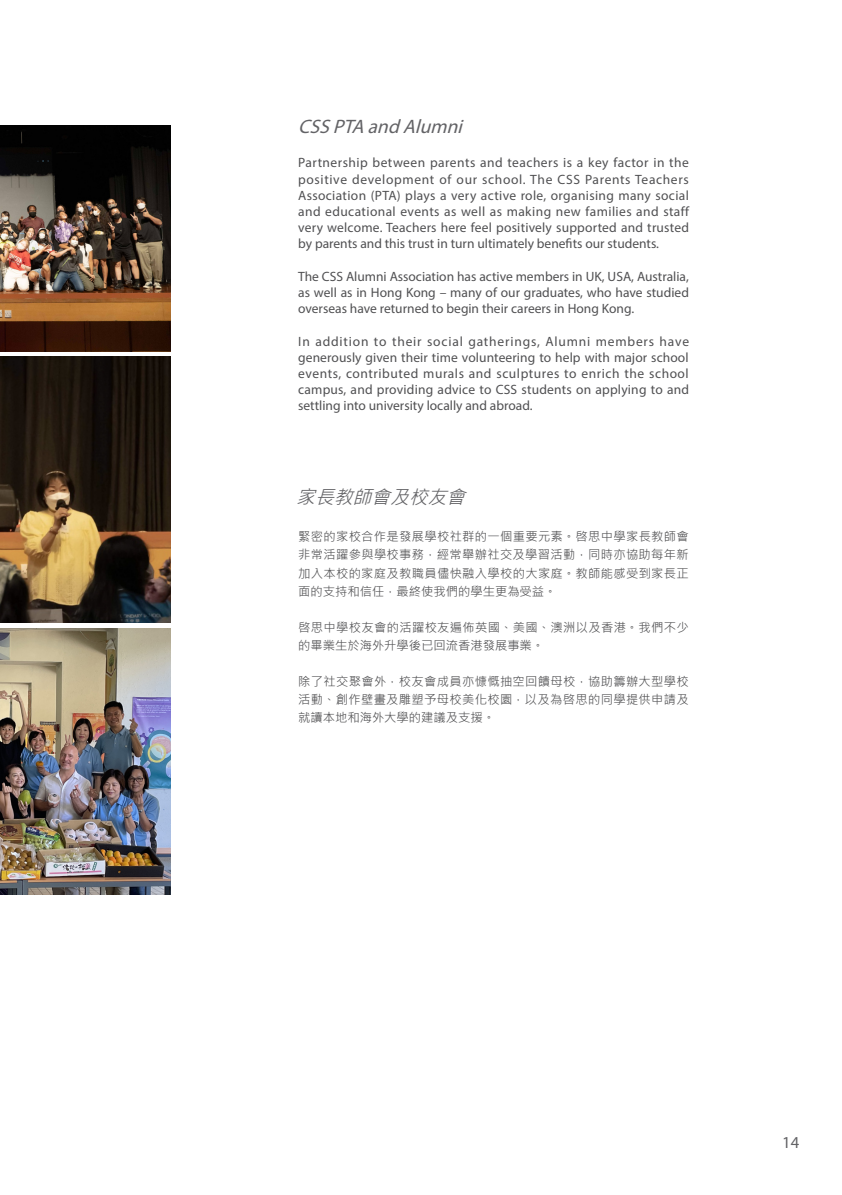
<style>
.page{position:relative;width:842px;height:1195px;background:#fff}
.page>*{position:absolute;margin:0;border:0;box-sizing:border-box;transform-origin:0 0}
.t1{font:italic 19.5px "Myriad Pro";color:#636366}
.t2{font:italic 18.75px "Microsoft Jheng Hei";color:#636366}
.t3{font:16.65px "Myriad Pro";color:#636366}
.t4{font:13.5px/16.2px "Myriad Pro";color:#505052;text-align:justify}
.t5{font:12.3px/18.1px "Microsoft Jheng Hei";letter-spacing:.025em;color:#505052;text-align:justify}
</style>
<div class="page">
<img style="left:0;top:357px;width:171px;height:265px">
<img style="left:0;top:126px;width:171px;height:225px">
<img style="left:0;top:629px;width:171px;height:265px">
<p class="t1" style="left:298px;top:114px;width:171px">CSSPTA andAlumni</p>
<p class="t4" style="left:298px;top:154px;width:392px">Partnership between parents and teachers is a key factor in the positive development of our school. The CSS Parents Teachers Association (PTA) plays a very active role, organising many social and educational events as well as making new families and staff very welcome. Teachers here feel positively supported and trusted by parents and this trust in turn ultimately benefits our students.</p>
<p class="t4" style="left:298px;top:268px;width:392px">The CSS Alumni Association has active members in UK, USA, Australia, as well as in Hong Kong – many of our graduates, who have studied overseas have returned to begin their careers in Hong Kong.</p>
<p class="t4" style="left:298px;top:333px;width:392px">In addition to their social gatherings, Alumni members have generously given their time volunteering to help with major school events, contributed murals and sculptures to enrich the school campus, and providing advice to CSS students on applying to and settling into university locally and abroad.</p>
<p class="t2" style="left:296px;top:485px;width:177px">家長教師會及校友會</p>
<p class="t5" style="left:298px;top:528px;width:392px">緊密的家校合作是發展學校社群的一個重要元素。啓思中學家長教師會非常活躍參與學校事務，經常舉辦社交及學習活動，同時亦協助每年新加入本校的家庭及教職員儘快融入學校的大家庭。教師能感受到家長正面的支持和信任，最終使我們的學生更為受益。</p>
<p class="t5" style="left:298px;top:618px;width:392px">啓思中學校友會的活躍校友遍佈英國、美國、澳洲以及香港。我們不少的畢業生於海外升學後已回流香港發展事業。</p>
<p class="t5" style="left:298px;top:672px;width:392px">除了社交聚會外，校友會成員亦慷慨抽空回饋母校，協助籌辦大型學校活動、創作壁畫及雕塑予母校美化校園，以及為啓思的同學提供申請及就讀本地和海外大學的建議及支援。</p>
<p class="t3" style="left:782px;top:1132px;width:19px">14</p>
</div>
